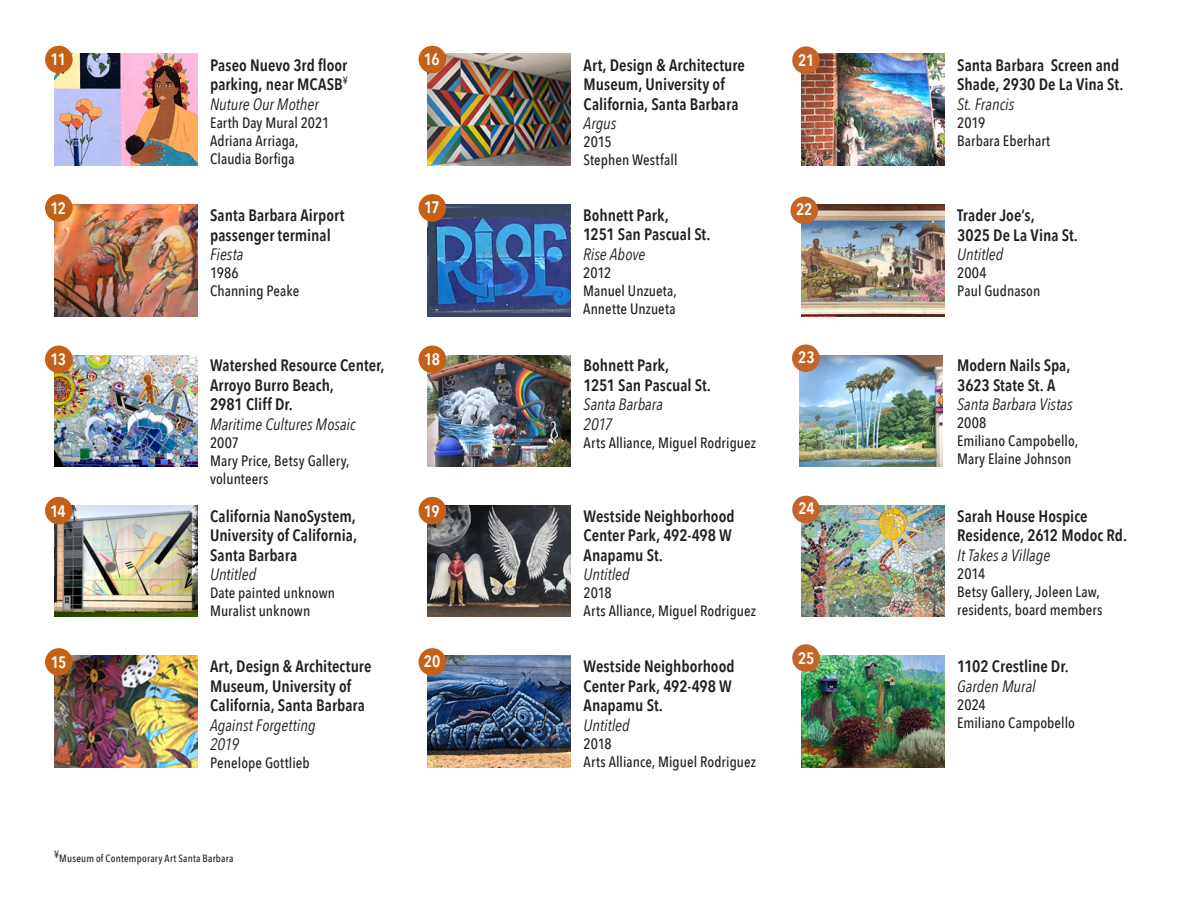
<style>
.page{position:relative;width:1188px;height:918px;background:#fff}
.page>*{position:absolute;margin:0;border:0;box-sizing:border-box;transform-origin:0 0}
.t1{font:600 16.5px/19.5px "Avenir Next Condensed";color:#231f20}
.t2{font:italic 16.5px "Avenir Next Condensed";color:#231f20}
.t3{font:600 16.5px "Avenir Next Condensed";letter-spacing:-.045em;color:#fff}
.t4{font:500 15px/18px "Avenir Next Condensed";letter-spacing:.005em;color:#231f20}
.t5{font:500 10.5px "Avenir Next Condensed";letter-spacing:.02em;color:#231f20}
</style>
<div class="page">
<img style="left:54px;top:54px;width:143px;height:112px">
<img style="left:428px;top:205px;width:143px;height:111px">
<img style="left:54px;top:205px;width:143px;height:111px">
<img style="left:428px;top:355px;width:143px;height:112px">
<img style="left:799px;top:355px;width:144px;height:112px">
<img style="left:428px;top:505px;width:143px;height:112px">
<img style="left:801px;top:505px;width:143px;height:112px">
<img style="left:428px;top:656px;width:143px;height:111px">
<img style="left:801px;top:656px;width:143px;height:111px">
<img style="left:801px;top:205px;width:143px;height:111px">
<img style="left:801px;top:54px;width:143px;height:111px">
<img style="left:54px;top:355px;width:143px;height:112px">
<img style="left:428px;top:54px;width:143px;height:111px">
<img style="left:54px;top:505px;width:143px;height:112px">
<img style="left:54px;top:656px;width:143px;height:111px">
<div style="left:45px;top:46px;width:28px;height:27px;background:#c46117;border-radius:50%"></div>
<div style="left:419px;top:346px;width:27px;height:27px;background:#c46117;border-radius:50%"></div>
<div style="left:419px;top:497px;width:27px;height:27px;background:#c46117;border-radius:50%"></div>
<div style="left:419px;top:648px;width:27px;height:28px;background:#c46117;border-radius:50%"></div>
<div style="left:792px;top:344px;width:28px;height:28px;background:#c56428;border-radius:50%"></div>
<div style="left:792px;top:644px;width:28px;height:28px;background:#c56428;border-radius:50%"></div>
<div style="left:792px;top:496px;width:28px;height:27px;background:#c56428;border-radius:50%"></div>
<div style="left:790px;top:197px;width:28px;height:27px;background:#c56428;border-radius:50%"></div>
<div style="left:792px;top:46px;width:28px;height:28px;background:#c56428;border-radius:50%"></div>
<div style="left:45px;top:194px;width:28px;height:28px;background:#c46117;border-radius:50%"></div>
<div style="left:45px;top:346px;width:28px;height:27px;background:#c46117;border-radius:50%"></div>
<div style="left:45px;top:497px;width:28px;height:27px;background:#c46117;border-radius:50%"></div>
<div style="left:45px;top:648px;width:28px;height:28px;background:#c46117;border-radius:50%"></div>
<div style="left:419px;top:46px;width:27px;height:27px;background:#c46117;border-radius:50%"></div>
<div style="left:419px;top:194px;width:27px;height:28px;background:#c46117;border-radius:50%"></div>
<p class="t3" style="left:50px;top:45px;width:17px">11</p>
<p class="t1" style="left:210px;top:55px;width:139px">Paseo Nuevo 3rd floor parking, near MCASB<sup>¥</sup></p>
<p class="t2" style="left:210px;top:94px;width:110px">Nuture Our Mother</p>
<p class="t4" style="left:210px;top:113px;width:121px">Earth Day Mural 2021</p>
<p class="t4" style="left:210px;top:131px;width:90px">Adriana Arriaga,</p>
<p class="t4" style="left:210px;top:149px;width:86px">Claudia Borfiga</p>
<p class="t3" style="left:424px;top:45px;width:17px">16</p>
<p class="t1" style="left:584px;top:55px;width:163px">Art, Design &amp; Architecture<br>Museum, University of<br>California, Santa Barbara</p>
<p class="t2" style="left:584px;top:113px;width:34px">Argus</p>
<p class="t4" style="left:584px;top:133px;width:30px">2015</p>
<p class="t4" style="left:584px;top:151px;width:95px">Stephen Westfall</p>
<p class="t3" style="left:798px;top:46px;width:18px">21</p>
<p class="t1" style="left:957px;top:55px;width:168px">Santa Barbara Screen and<br>Shade, 2930 De La Vina St.</p>
<p class="t2" style="left:957px;top:94px;width:59px">St. Francis</p>
<p class="t4" style="left:957px;top:113px;width:30px">2019</p>
<p class="t4" style="left:957px;top:131px;width:94px">Barbara Eberhart</p>
<p class="t3" style="left:50px;top:194px;width:17px">12</p>
<p class="t1" style="left:210px;top:205px;width:136px">Santa Barbara Airport passenger terminal</p>
<p class="t2" style="left:210px;top:244px;width:35px">Fiesta</p>
<p class="t4" style="left:210px;top:264px;width:30px">1986</p>
<p class="t4" style="left:210px;top:282px;width:91px">Channing Peake</p>
<p class="t3" style="left:424px;top:193px;width:17px">17</p>
<p class="t1" style="left:583px;top:205px;width:87px">Bohnett Park,</p>
<p class="t1" style="left:583px;top:224px;width:129px">1251 San Pascual St.</p>
<p class="t2" style="left:583px;top:244px;width:64px">Rise Above</p>
<p class="t4" style="left:583px;top:263px;width:30px">2012</p>
<p class="t4" style="left:583px;top:281px;width:95px">Manuel Unzueta,</p>
<p class="t4" style="left:583px;top:299px;width:94px">Annette Unzueta</p>
<p class="t3" style="left:796px;top:195px;width:18px">22</p>
<p class="t1" style="left:957px;top:205px;width:79px">Trader Joe’s,</p>
<p class="t1" style="left:957px;top:225px;width:122px">3025 De La Vina St.</p>
<p class="t2" style="left:957px;top:244px;width:48px">Untitled</p>
<p class="t4" style="left:957px;top:264px;width:31px">2004</p>
<p class="t4" style="left:957px;top:282px;width:85px">Paul Gudnason</p>
<p class="t3" style="left:50px;top:345px;width:17px">13</p>
<p class="t1" style="left:210px;top:356px;width:176px">Watershed Resource Center,<br>Arroyo Burro Beach,</p>
<p class="t1" style="left:210px;top:395px;width:84px">2981 Cliff Dr.</p>
<p class="t2" style="left:210px;top:414px;width:147px">Maritime Cultures Mosaic</p>
<p class="t4" style="left:210px;top:434px;width:31px">2007</p>
<p class="t4" style="left:210px;top:452px;width:141px">Mary Price, Betsy Gallery, volunteers</p>
<p class="t3" style="left:424px;top:345px;width:17px">18</p>
<p class="t1" style="left:584px;top:356px;width:87px">Bohnett Park,</p>
<p class="t1" style="left:584px;top:375px;width:129px">1251 San Pascual St.</p>
<p class="t2" style="left:584px;top:395px;width:81px">Santa Barbara</p>
<p class="t2" style="left:584px;top:414px;width:30px">2017</p>
<p class="t4" style="left:584px;top:434px;width:174px">Arts Alliance, Miguel Rodriguez</p>
<p class="t3" style="left:798px;top:343px;width:18px">23</p>
<p class="t1" style="left:957px;top:356px;width:115px">Modern Nails Spa,</p>
<p class="t1" style="left:957px;top:375px;width:100px">3623 State St. A</p>
<p class="t2" style="left:957px;top:395px;width:117px">Santa Barbara Vistas</p>
<p class="t4" style="left:957px;top:414px;width:31px">2008</p>
<p class="t4" style="left:957px;top:432px;width:123px">Emiliano Campobello,</p>
<p class="t4" style="left:957px;top:450px;width:116px">Mary Elaine Johnson</p>
<p class="t3" style="left:50px;top:497px;width:17px">14</p>
<p class="t1" style="left:210px;top:506px;width:147px">California NanoSystem,</p>
<p class="t1" style="left:210px;top:525px;width:149px">University of California,</p>
<p class="t1" style="left:210px;top:545px;width:89px">Santa Barbara</p>
<p class="t2" style="left:210px;top:564px;width:48px">Untitled</p>
<p class="t4" style="left:210px;top:584px;width:126px">Date painted unknown</p>
<p class="t4" style="left:210px;top:602px;width:102px">Muralist unknown</p>
<p class="t3" style="left:424px;top:497px;width:17px">19</p>
<p class="t1" style="left:584px;top:506px;width:153px">Westside Neighborhood<br>Center Park, 492-498 W<br>Anapamu St.</p>
<p class="t2" style="left:584px;top:564px;width:48px">Untitled</p>
<p class="t4" style="left:584px;top:584px;width:30px">2018</p>
<p class="t4" style="left:584px;top:602px;width:174px">Arts Alliance, Miguel Rodriguez</p>
<p class="t3" style="left:798px;top:494px;width:18px">24</p>
<p class="t1" style="left:957px;top:506px;width:171px">Sarah House Hospice<br>Residence, 2612 Modoc Rd.</p>
<p class="t2" style="left:957px;top:545px;width:95px">It Takes a Village</p>
<p class="t4" style="left:957px;top:564px;width:30px">2014</p>
<p class="t4" style="left:957px;top:582px;width:147px">Betsy Gallery, Joleen Law, residents, board members</p>
<p class="t3" style="left:51px;top:648px;width:17px">15</p>
<p class="t1" style="left:210px;top:656px;width:163px">Art, Design &amp; Architecture<br>Museum, University of<br>California, Santa Barbara</p>
<p class="t2" style="left:210px;top:715px;width:107px">Against Forgetting</p>
<p class="t2" style="left:210px;top:735px;width:30px">2019</p>
<p class="t4" style="left:210px;top:754px;width:101px">Penelope Gottlieb</p>
<p class="t3" style="left:424px;top:647px;width:18px">20</p>
<p class="t1" style="left:584px;top:656px;width:153px">Westside Neighborhood<br>Center Park, 492-498 W<br>Anapamu St.</p>
<p class="t2" style="left:584px;top:715px;width:48px">Untitled</p>
<p class="t4" style="left:584px;top:735px;width:30px">2018</p>
<p class="t4" style="left:584px;top:753px;width:174px">Arts Alliance, Miguel Rodriguez</p>
<p class="t3" style="left:798px;top:644px;width:18px">25</p>
<p class="t1" style="left:957px;top:656px;width:113px">1102 Crestline Dr.</p>
<p class="t2" style="left:957px;top:676px;width:80px">Garden Mural</p>
<p class="t4" style="left:957px;top:696px;width:30px">2024</p>
<p class="t4" style="left:957px;top:714px;width:119px">Emiliano Campobello</p>
<p class="t5" style="left:54px;top:852px;width:181px">¥Museum of Contemporary Art Santa Barbara</p>
</div>
